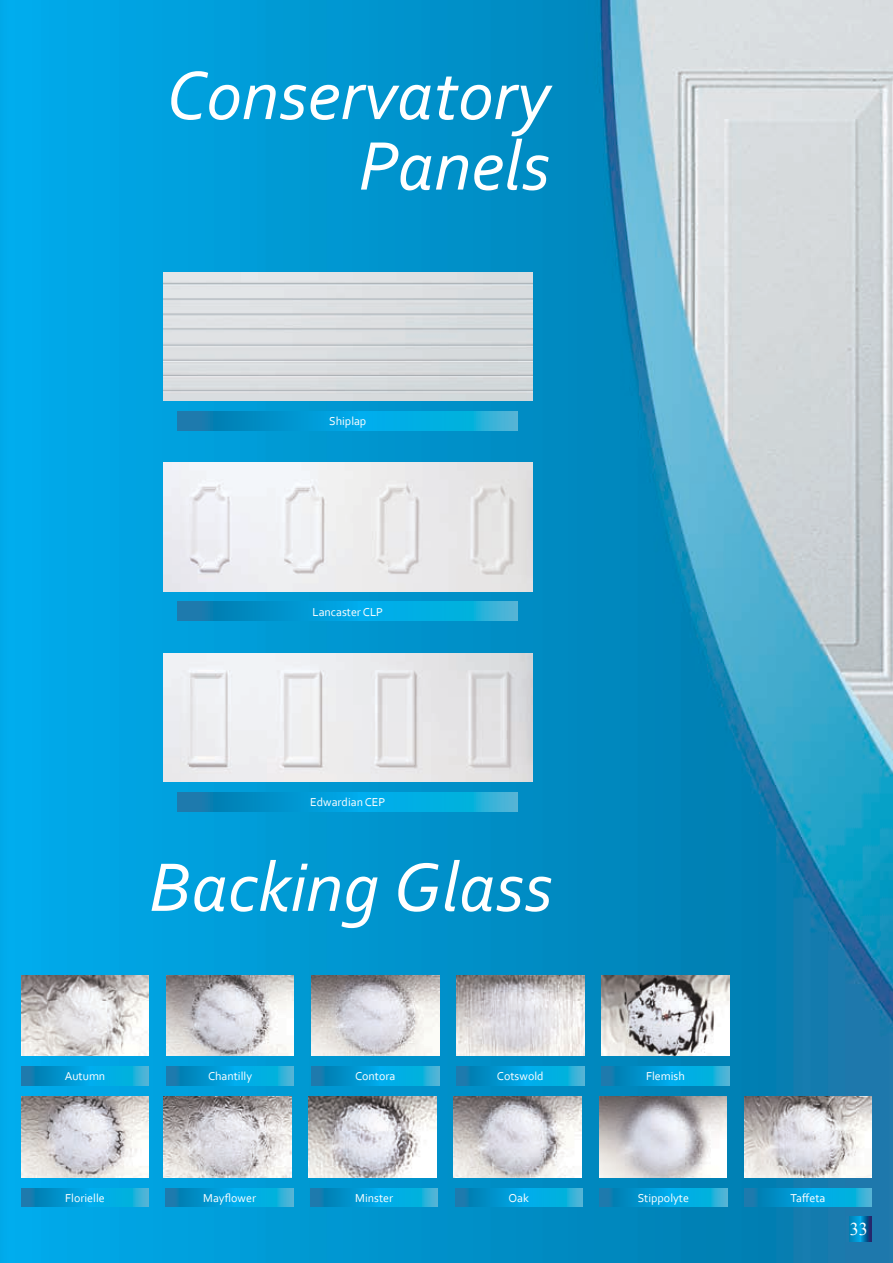
<style>
.page{position:relative;width:893px;height:1263px;background:#fff}
.page>*{position:absolute;margin:0;border:0;box-sizing:border-box;transform-origin:0 0}
.t1{font:italic 72px/70.5px "Corbel";color:#fff;text-align:right}
.t2{font:18px "Times New Roman";color:#fff}
.t3{font:12px "Corbel";color:#fff}
</style>
<div class="page">
<img style="left:0;top:0;width:893px;height:1263px">
<img style="left:163px;top:272px;width:369px;height:129px">
<svg style="left:178px;top:411px;width:340px;height:19px;background:#0a9ed3"></svg>
<img style="left:163px;top:463px;width:369px;height:128px">
<svg style="left:178px;top:602px;width:340px;height:19px;background:#0a9ed3"></svg>
<img style="left:163px;top:653px;width:369px;height:129px">
<svg style="left:178px;top:792px;width:340px;height:19px;background:#0a9ed3"></svg>
<svg style="left:846px;top:1216px;width:26px;height:26px"></svg>
<svg style="left:21px;top:1066px;width:128px;height:19px;background:#0a9ed3"></svg>
<svg style="left:21px;top:1188px;width:128px;height:19px;background:#0a9ed3"></svg>
<svg style="left:166px;top:1188px;width:127px;height:19px;background:#099ed3"></svg>
<svg style="left:310px;top:1188px;width:128px;height:19px;background:#0a9ed3"></svg>
<svg style="left:455px;top:1188px;width:128px;height:19px;background:#0a9ed3"></svg>
<svg style="left:600px;top:1188px;width:127px;height:19px;background:#099ed3"></svg>
<svg style="left:744px;top:1188px;width:128px;height:19px;background:#0a9ed3"></svg>
<svg style="left:166px;top:1066px;width:128px;height:19px;background:#0a9ed3"></svg>
<svg style="left:311px;top:1066px;width:128px;height:19px;background:#0a9ed3"></svg>
<svg style="left:456px;top:1066px;width:128px;height:19px;background:#0a9ed3"></svg>
<svg style="left:602px;top:1066px;width:127px;height:19px;background:#099ed3"></svg>
<img style="left:21px;top:1097px;width:128px;height:80px">
<img style="left:21px;top:975px;width:128px;height:81px">
<img style="left:164px;top:1097px;width:127px;height:80px">
<img style="left:166px;top:975px;width:128px;height:81px">
<img style="left:309px;top:1097px;width:127px;height:80px">
<img style="left:311px;top:975px;width:128px;height:81px">
<img style="left:454px;top:1097px;width:127px;height:80px">
<img style="left:456px;top:975px;width:128px;height:81px">
<img style="left:599px;top:1097px;width:128px;height:80px">
<img style="left:602px;top:975px;width:127px;height:81px">
<img style="left:744px;top:1097px;width:128px;height:80px">
<h1 class="t1" style="left:167px;top:58px;width:385px">Conservatory<br>Panels</h1>
<p class="t3" style="left:329px;top:414px;width:39px">Shiplap</p>
<p class="t3" style="left:312px;top:604px;width:72px">Lancaster CLP</p>
<p class="t3" style="left:310px;top:795px;width:77px">Edwardian CEP</p>
<h1 class="t1" style="left:149px;top:850px;width:405px">Backing Glass</h1>
<p class="t3" style="left:65px;top:1069px;width:42px">Autumn</p>
<p class="t3" style="left:208px;top:1069px;width:45px">Chantilly</p>
<p class="t3" style="left:355px;top:1069px;width:42px">Contora</p>
<p class="t3" style="left:497px;top:1069px;width:48px">Cotswold</p>
<p class="t3" style="left:646px;top:1069px;width:40px">Flemish</p>
<p class="t3" style="left:65px;top:1190px;width:41px">Florielle</p>
<p class="t3" style="left:203px;top:1190px;width:54px">Mayflower</p>
<p class="t3" style="left:355px;top:1190px;width:39px">Minster</p>
<p class="t3" style="left:508px;top:1190px;width:22px">Oak</p>
<p class="t3" style="left:638px;top:1190px;width:53px">Stippolyte</p>
<p class="t3" style="left:790px;top:1190px;width:36px">Taffeta</p>
<h2 class="t2" style="left:850px;top:1217px;width:19px">33</h2>
</div>
